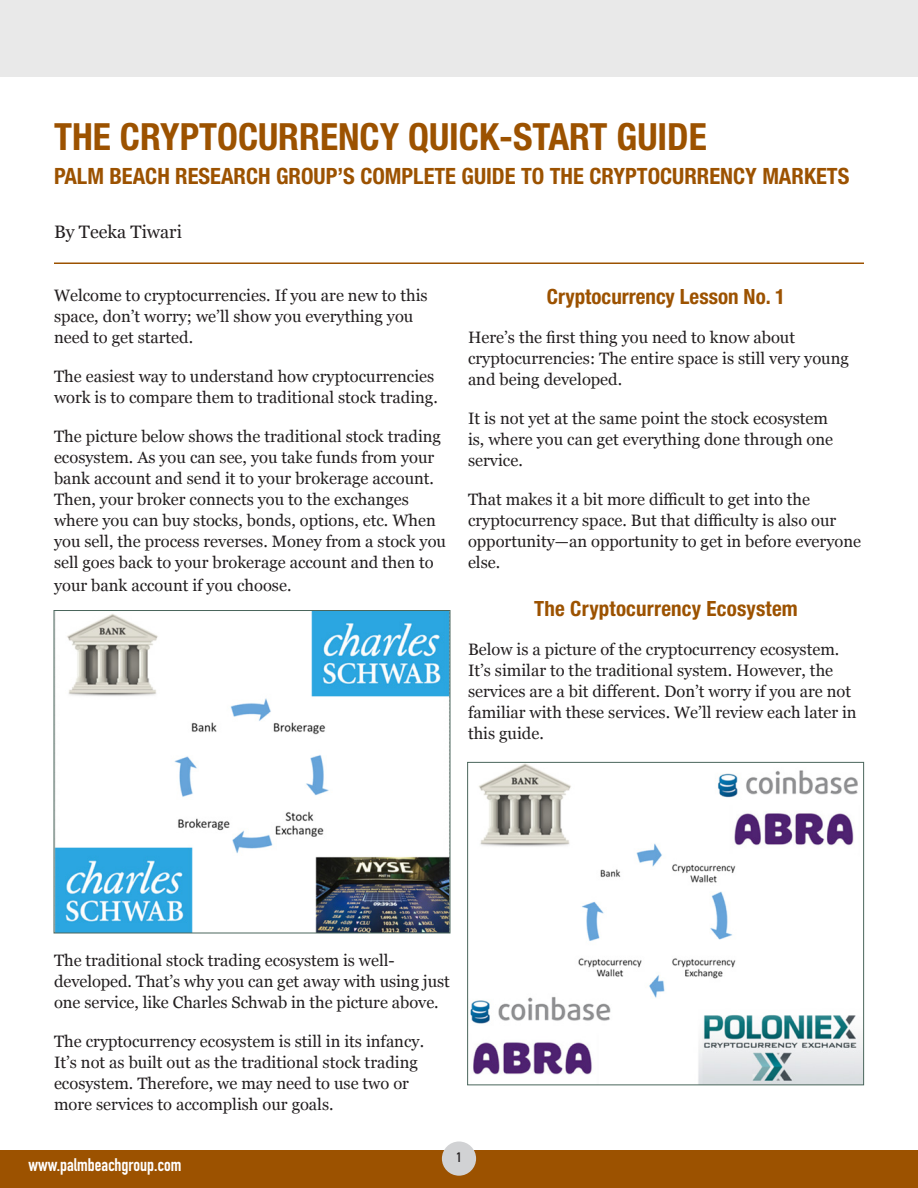
<style>
.page{position:relative;width:918px;height:1188px;background:#fff}
.page>*{position:absolute;margin:0;border:0;box-sizing:border-box;transform-origin:0 0}
.t1{font:700 condensed 37.5px "Helvetica Neue LT Std";color:#9c5200}
.t2{font:700 condensed 22.5px "Helvetica Neue LT Std";color:#9c5200}
.t3{font:700 condensed 21px "Helvetica Neue LT Std";letter-spacing:.01em;color:#9c5200}
.t4{font:700 18px "DIN Condensed";color:#fff}
.t5{font:18px "Georgia";color:#231f20}
.t6{font:16.5px/21px "Georgia";color:#231f20}
.t7{font:700 13.5px "DIN Condensed";color:#231f20}
</style>
<div class="page">
<div style="left:0;top:1150px;width:918px;height:38px;background:#9c5200"></div>
<div style="left:442px;top:1142px;width:34px;height:34px;background:#d1d2d4;border-radius:50%"></div>
<div style="left:0;top:0;width:918px;height:77px;background:#e9e9e9"></div>
<hr style="left:54px;top:263px;width:810px;height:1px;background:#9c5200">
<img style="left:56px;top:612px;width:392px;height:319px">
<div style="left:54px;top:610px;width:396px;height:323px;border:1px solid #4a665c"></div>
<img style="left:470px;top:764px;width:392px;height:319px">
<div style="left:467px;top:762px;width:397px;height:323px;border:1px solid #4a665c"></div>
<p class="t1" style="left:54px;top:114px;width:654px">THE CRYPTOCURRENCY QUICK-START GUIDE</p>
<p class="t2" style="left:54px;top:163px;width:797px">PALM BEACH RESEARCH GROUP’S COMPLETE GUIDE TO THE CRYPTOCURRENCY MARKETS</p>
<p class="t5" style="left:54px;top:219px;width:129px">By Teeka Tiwari</p>
<p class="t6" style="left:54px;top:284px;width:375px">Welcome to cryptocurrencies. If you are new to this space, don’t worry; we’ll show you everything you need to get started.</p>
<p class="t6" style="left:54px;top:365px;width:385px">The easiest way to understand how cryptocurrencies work is to compare them to traditional stock trading.</p>
<p class="t6" style="left:54px;top:425px;width:394px">The picture below shows the traditional stock trading ecosystem. As you can see, you take funds from your bank account and send it to your brokerage account.<br>Then, your broker connects you to the exchanges where you can buy stocks, bonds, options, etc. When you sell, the process reverses. Money from a stock you sell goes back to your brokerage account and then to</p>
<p class="t6" style="left:54px;top:574px;width:239px">your bank account if you choose.</p>
<p class="t3" style="left:547px;top:283px;width:240px">Cryptocurrency Lesson No. 1</p>
<p class="t6" style="left:468px;top:326px;width:382px">Here’s the first thing you need to know about cryptocurrencies: The entire space is still very young and being developed.</p>
<p class="t6" style="left:468px;top:407px;width:367px">It is not yet at the same point the stock ecosystem is, where you can get everything done through one service.</p>
<p class="t6" style="left:468px;top:488px;width:395px">That makes it a bit more difficult to get into the cryptocurrency space. But that difficulty is also our opportunity—an opportunity to get in before everyone else.</p>
<p class="t3" style="left:534px;top:595px;width:265px">The Cryptocurrency Ecosystem</p>
<p class="t6" style="left:468px;top:638px;width:390px">Below is a picture of the cryptocurrency ecosystem.<br>It’s similar to the traditional system. However, the services are a bit different. Don’t worry if you are not familiar with these services. We’ll review each later in this guide.</p>
<p class="t6" style="left:54px;top:949px;width:397px">The traditional stock trading ecosystem is well&shy;developed. That’s why you can get away with using just one service, like Charles Schwab in the picture above.</p>
<p class="t6" style="left:54px;top:1030px;width:372px">The cryptocurrency ecosystem is still in its infancy.<br>It’s not as built out as the traditional stock trading ecosystem. Therefore, we may need to use two or more services to accomplish our goals.</p>
<p class="t4" style="left:28px;top:1153px;width:154px">www.palmbeachgroup.com</p>
<p class="t7" style="left:456px;top:1149px;width:7px">1</p>
</div>
